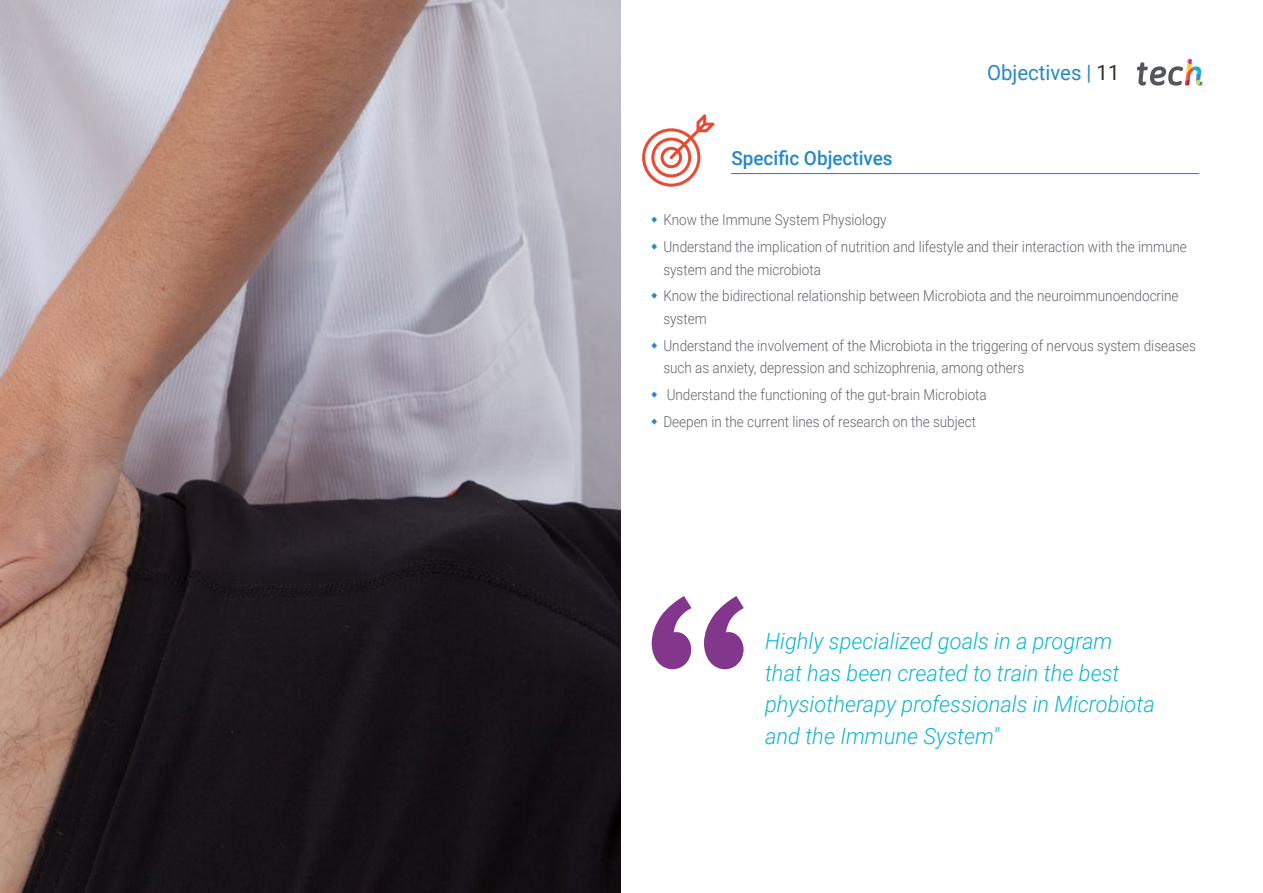
<style>
.page{position:relative;width:1263px;height:893px;background:#fff}
.page>*{position:absolute;margin:0;border:0;box-sizing:border-box;transform-origin:0 0}
.t1{font:italic 300 22.5px/31.5px "Roboto";color:#0fb6cf}
.t2{font:21px "Roboto";color:#2488c9}
.t3{font:500 19.5px "Roboto";color:#2488c9}
.t4{font:300 15px/26.7px "Roboto";color:#61646a;scale:.9 1}
.s1{color:#312e20}
</style>
<div class="page">
<img style="left:0;top:0;width:621px;height:893px">
<svg style="left:1137px;top:59px;width:65px;height:27px"></svg>
<svg style="left:652px;top:596px;width:92px;height:73px"></svg>
<svg style="left:642px;top:114px;width:72px;height:73px"></svg>
<hr style="left:731px;top:173px;width:468px;height:1px;background:#2488c9">
<h3 class="t3" style="left:731px;top:145px;width:163px">Specific Objectives</h3>
<h2 class="t2" style="left:987px;top:57px;width:134px">Objectives | <span class="s1">11</span></h2>
<p class="t4" style="left:663px;top:206px;width:583px">Know the Immune System Physiology<br>Understand the implication of nutrition and lifestyle and their interaction with the immune</p>
<p class="t4" style="left:663px;top:255px;width:574px">system and the microbiota<br>Know the bidirectional relationship between Microbiota and the neuroimmunoendocrine</p>
<p class="t4" style="left:663px;top:305px;width:593px">system<br>Understand the involvement of the Microbiota in the triggering of nervous system diseases</p>
<p class="t4" style="left:663px;top:354px;width:402px">such as anxiety, depression and schizophrenia, among others<br>Understand the functioning of the gut-brain Microbiota<br>Deepen in the current lines of research on the subject</p>
<h1 class="t1" style="left:765px;top:625px;width:391px">Highly specialized goals in a program that has been created to train the best physiotherapy professionals in Microbiota and the Immune System"</h1>
</div>
